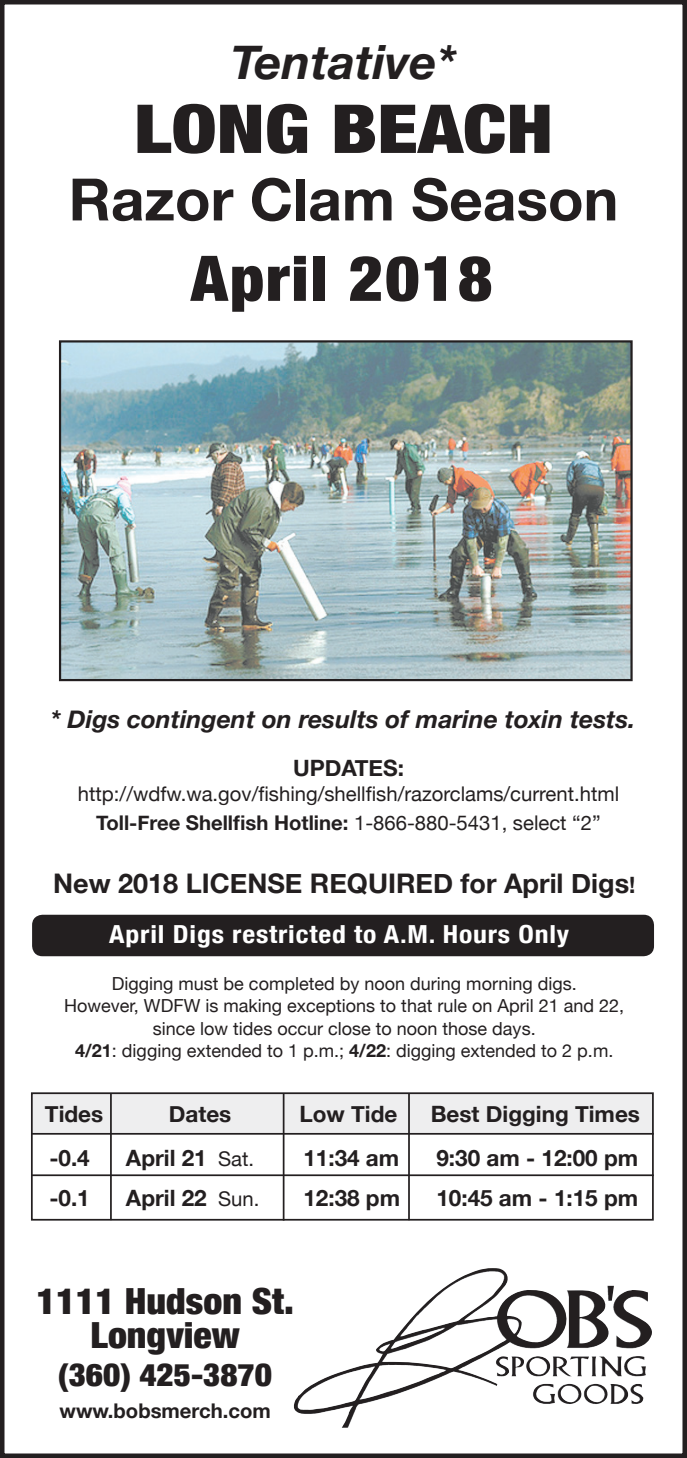
<style>
.page{position:relative;width:687px;height:1458px;background:#fff}
.page>*{position:absolute;margin:0;border:0;box-sizing:border-box;transform-origin:0 0}
.t1{font:900 condensed 67.5px "Helvetica Neue";color:#231f20;scale:1.2 1}
.t2{font:900 condensed 63px "Helvetica Neue";letter-spacing:.03em;color:#231f20;scale:1.05 1}
.t3{font:700 58.5px "Helvetica Neue";color:#231f20}
.t4{font:italic 700 47.25px "Helvetica Neue";color:#231f20}
.t5{font:900 condensed 36px/33.8px "Helvetica Neue";color:#231f20;text-align:center;scale:1.05 1}
.t6{font:900 condensed 31.5px "Helvetica Neue";color:#231f20;scale:1.05 1}
.t7{font:700 27px "Helvetica Neue";color:#231f20}
.t8{font:700 condensed 24.97px "Helvetica Neue";letter-spacing:.03em;color:#fff;scale:1.11 1}
.t9{font:italic 700 24.75px "Helvetica Neue";color:#231f20}
.t10{font:700 22.5px "Helvetica Neue";color:#231f20}
.t11{font:20.25px/29.2px "Helvetica Neue";color:#231f20;text-align:center}
.t12{font:700 20.25px "Helvetica Neue";color:#231f20}
.t13{font:18px/22.5px "Helvetica Neue";color:#231f20;text-align:center}
.s1{font-weight:700}
.s2{font-size:22.5px}
.s3{font-weight:400;font-size:20.25px}
</style>
<div class="page">
<div style="left:0;top:0;width:686px;height:1458px;border:4px solid #231f20"></div>
<img style="left:62px;top:343px;width:567px;height:335px">
<div style="left:59px;top:340px;width:573px;height:341px;border:2px solid #231f20"></div>
<img style="left:293px;top:1268px;width:277px;height:160px">
<div style="left:31px;top:1092px;width:622px;height:42px;background:#eeeeef"></div>
<hr style="left:31px;top:1133px;width:622px;height:2px;background:#231f20">
<hr style="left:31px;top:1174px;width:622px;height:2px;background:#231f20">
<hr style="left:282px;top:1093px;width:2px;height:128px;background:#231f20">
<hr style="left:408px;top:1094px;width:1px;height:126px;background:#231f20">
<hr style="left:110px;top:1093px;width:2px;height:127px;background:#231f20">
<div style="left:31px;top:1092px;width:622px;height:129px;border:2px solid #231f20"></div>
<div style="left:32px;top:915px;width:621px;height:41px;background:#231f20;border-radius:10px"></div>
<h3 class="t4" style="left:231px;top:33px;width:226px">Tentative*</h3>
<h1 class="t1" style="left:134px;top:87px;width:350px">LONG BEACH</h1>
<h3 class="t3" style="left:69px;top:163px;width:551px">Razor Clam Season</h3>
<h2 class="t2" style="left:191px;top:240px;width:288px">April 2018</h2>
<h3 class="t9" style="left:51px;top:704px;width:585px">* Digs contingent on results of marine toxin tests.</h3>
<p class="t10" style="left:293px;top:754px;width:112px">UPDATES:</p>
<p class="t11" style="left:78px;top:779px;width:542px">http://wdfw.wa.gov/fishing/shellfish/razorclams/current.html<br><span class="s1">Toll-Free Shellfish Hotline:</span> 1-866-880-5431, select “2”</p>
<h3 class="t7" style="left:53px;top:867px;width:583px">New 2018 LICENSE REQUIRED for April Digs<span class="s2">!</span></h3>
<h3 class="t8" style="left:109px;top:919px;width:416px">April Digs restricted to A.M. Hours Only</h3>
<p class="t13" style="left:64px;top:972px;width:561px">Digging must be completed by noon during morning digs.<br>However, WDFW is making exceptions to that rule on April 21 and 22, since low tides occur close to noon those days.<br><span class="s1">4/21</span>: digging extended to 1 p.m.; <span class="s1">4/22</span>: digging extended to 2 p.m.</p>
<p class="t10" style="left:45px;top:1100px;width:60px">Tides</p>
<p class="t10" style="left:169px;top:1100px;width:64px">Dates</p>
<p class="t10" style="left:299px;top:1100px;width:99px">Low Tide</p>
<p class="t10" style="left:430px;top:1100px;width:211px">Best Digging Times</p>
<p class="t10" style="left:49px;top:1144px;width:42px">-0.4</p>
<p class="t10" style="left:126px;top:1144px;width:130px">April 21 <span class="s3">Sat.</span></p>
<p class="t10" style="left:303px;top:1144px;width:97px">11:34 am</p>
<p class="t10" style="left:436px;top:1144px;width:203px">9:30 am - 12:00 pm</p>
<p class="t10" style="left:49px;top:1184px;width:42px">-0.1</p>
<p class="t10" style="left:126px;top:1184px;width:135px">April 22 <span class="s3">Sun.</span></p>
<p class="t10" style="left:303px;top:1184px;width:98px">12:38 pm</p>
<p class="t10" style="left:436px;top:1184px;width:203px">10:45 am - 1:15 pm</p>
<h3 class="t5" style="left:36px;top:1284px;width:247px">1111 Hudson St.<br>Longview</h3>
<h3 class="t6" style="left:58px;top:1355px;width:205px">(360) 425-3870</h3>
<p class="t12" style="left:59px;top:1398px;width:213px">www.bobsmerch.com</p>
</div>
